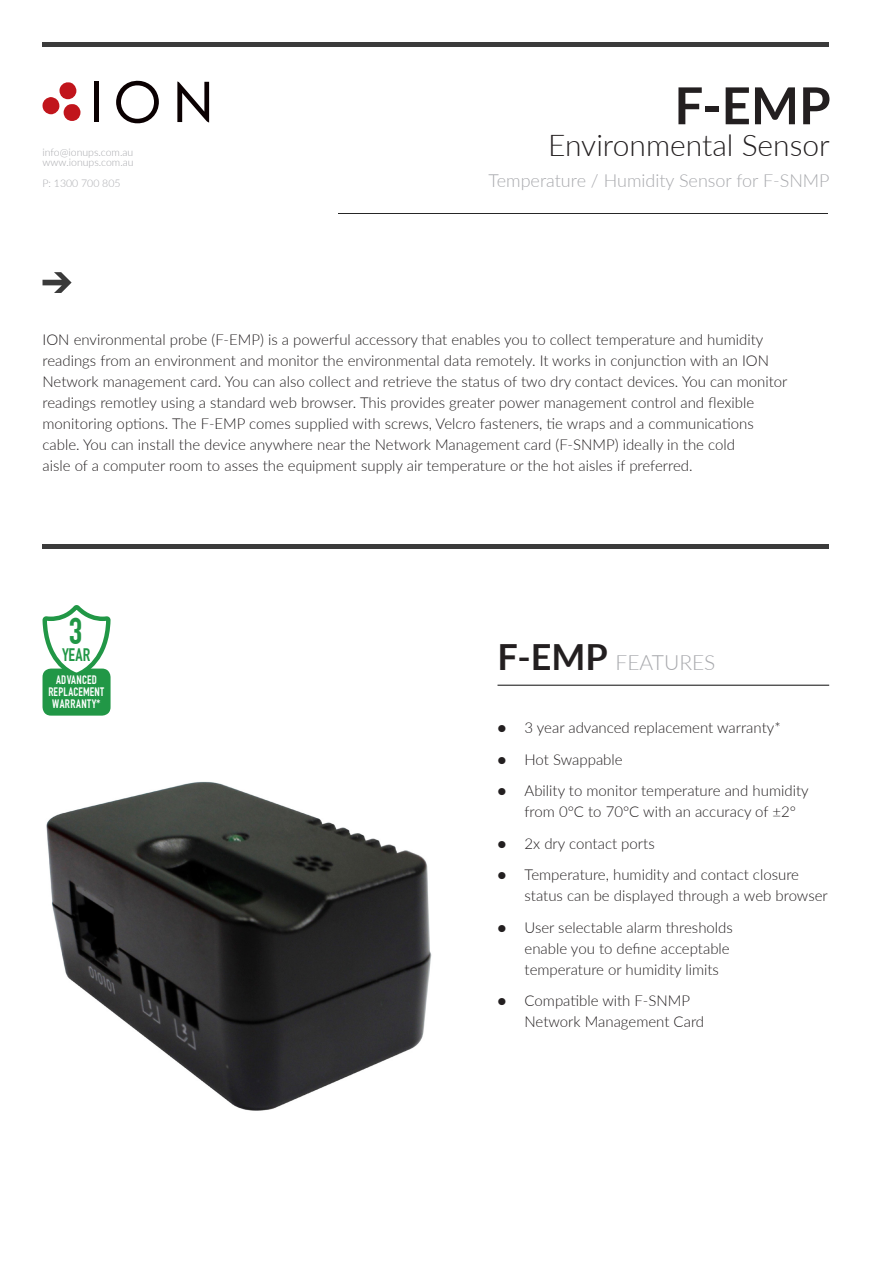
<style>
.page{position:relative;width:893px;height:1263px;background:#fff}
.page>*{position:absolute;margin:0;border:0;box-sizing:border-box;transform-origin:0 0}
.t1{font:700 51px "Lato";color:#231f20}
.t2{font:700 36.6px "DIN Condensed";color:#219746}
.Subtitle{font:300 30px "Lato";color:#231f20}
.Feaures_title{font:300 21px "Lato";color:#a8a9ad}
.Variations{font:300 18px "Lato";color:#a8a9ad}
.t3{font:700 17.7px "DIN Condensed";color:#219746}
.t4{font:300 15px/21px "Lato";color:#231f20}
.t5{font:700 12px/12px "DIN Condensed";letter-spacing:.025em;color:#fff;text-align:center}
.t6{font:300 10.5px/10.5px "Lato";color:#a8a9ad}
.s1{font-weight:700;font-size:36px;color:#231f20}
</style>
<div class="page">
<img style="left:46px;top:781px;width:386px;height:330px">
<hr style="left:497px;top:685px;width:332px;height:1px;background:#262626">
<div style="left:43px;top:668px;width:68px;height:48px;background:#219746;border-radius:9px"></div>
<svg style="left:43px;top:605px;width:68px;height:75px"></svg>
<div style="left:43px;top:544px;width:786px;height:5px;background:#3b3b3b"></div>
<svg style="left:43px;top:272px;width:29px;height:21px"></svg>
<hr style="left:338px;top:213px;width:490px;height:1px;background:#262626">
<svg style="left:116px;top:81px;width:43px;height:42px"></svg>
<svg style="left:177px;top:81px;width:32px;height:42px"></svg>
<svg style="left:43px;top:82px;width:38px;height:39px"></svg>
<hr style="left:94px;top:82px;width:4px;height:40px;background:#0b0102">
<hr style="left:43px;top:43px;width:786px;height:4px;background:#3b3b3b">
<p class="t6" style="left:43px;top:146px;width:93px">info@ionups.com.au www.ionups.com.au</p>
<p class="t6" style="left:43px;top:178px;width:80px">P: 1300 700 805</p>
<p class="t1" style="left:674px;top:68px;width:158px">F-EMP</p>
<p class="Subtitle" style="left:548px;top:124px;width:283px">Environmental Sensor</p>
<p class="Variations" style="left:489px;top:168px;width:343px">Temperature / Humidity Sensor for F-SNMP</p>
<p class="t4" style="left:43px;top:328px;width:746px">ION environmental probe (F-EMP) is a powerful accessory that enables you to collect temperature and humidity readings from an environment and monitor the environmental data remotely. It works in conjunction with an ION Network management card. You can also collect and retrieve the status of two dry contact devices. You can monitor readings remotley using a standard web browser. This provides greater power management control and flexible monitoring options. The F-EMP comes supplied with screws, Velcro fasteners, tie wraps and a communications cable. You can install the device anywhere near the Network Management card (F-SNMP) ideally in the cold<br>aisle of a computer room to asses the equipment supply air temperature or the hot aisles if preferred.</p>
<p class="t2" style="left:69px;top:610px;width:15px">3</p>
<p class="t5" style="left:49px;top:674px;width:57px">ADVANCED<br>REPLACEMENT<br>WARRANTY*</p>
<p class="t3" style="left:62px;top:645px;width:30px">YEAR</p>
<p class="Feaures_title" style="left:498px;top:648px;width:219px"><span class="s1">F-EMP</span> FEATURES</p>
<p class="t4" style="left:498px;top:717px;width:285px">● 3 year advanced replacement warranty*</p>
<p class="t4" style="left:498px;top:748px;width:127px">● Hot Swappable</p>
<p class="t4" style="left:525px;top:780px;width:286px;text-indent:-27px">● Ability to monitor temperature and humidity from 0°C to 70°C with an accuracy of ±2°</p>
<p class="t4" style="left:498px;top:832px;width:159px">● 2x dry contact ports</p>
<p class="t4" style="left:525px;top:864px;width:305px;text-indent:-27px">● Temperature, humidity and contact closure status can be displayed through a web browser</p>
<p class="t4" style="left:525px;top:916px;width:210px;text-indent:-27px">● User selectable alarm thresholds enable you to define acceptable temperature or humidity limits</p>
<p class="t4" style="left:525px;top:990px;width:181px;text-indent:-27px">● Compatible with F-SNMP<br>Network Management Card</p>
</div>
